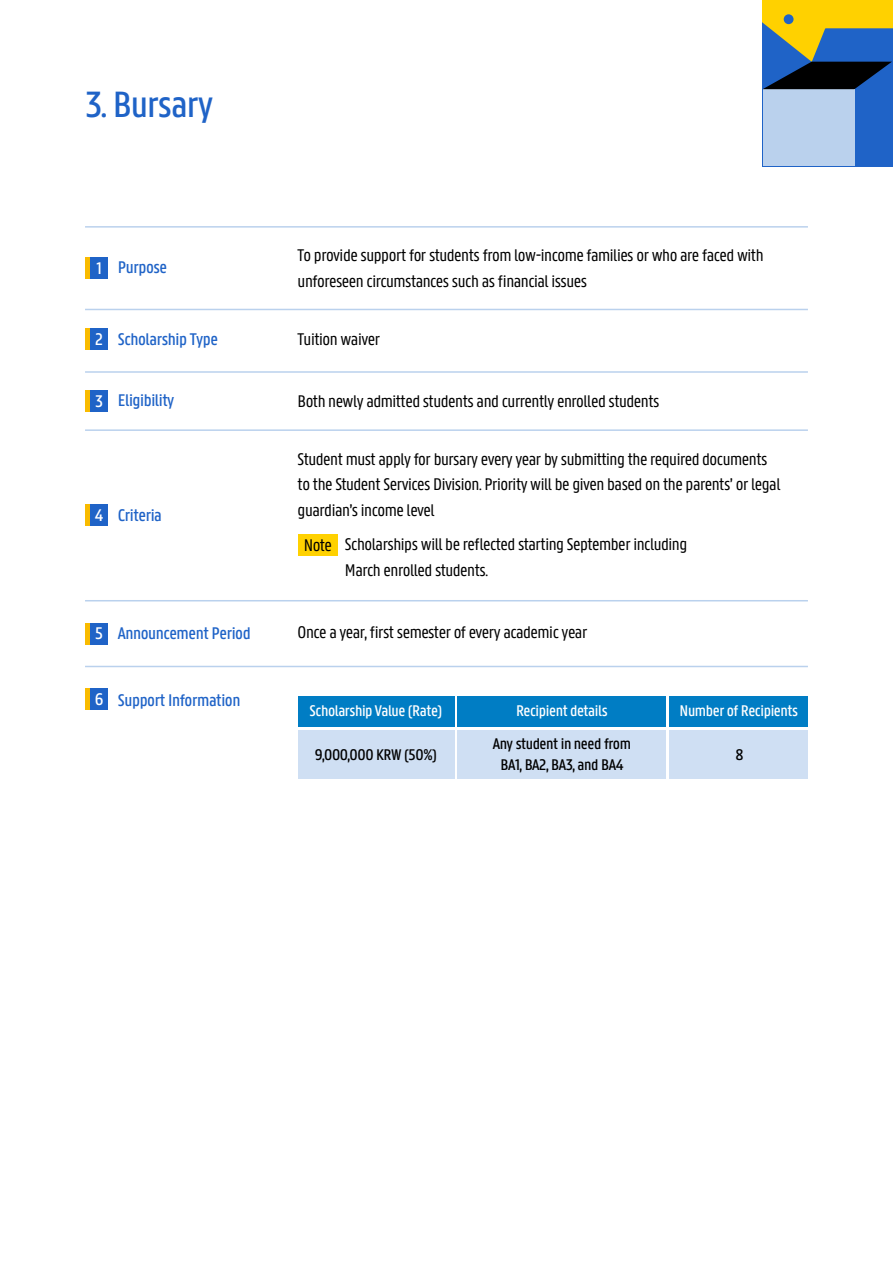
<style>
.page{position:relative;width:893px;height:1263px;background:#fff}
.page>*{position:absolute;margin:0;border:0;box-sizing:border-box;transform-origin:0 0}
.t1{font:500 39px "U Gent Panno Text";letter-spacing:-.025em;color:#1f63c7}
.t2{font:18px/25.5px "U Gent Panno Text";letter-spacing:-.025em;color:#000}
.t3{font:500 18px "U Gent Panno Text";letter-spacing:-.025em;color:#1f63c7}
.t4{font:500 18px "U Gent Panno Text";color:#fff}
.t5{font:500 16.5px "U Gent Panno Text";letter-spacing:-.025em;color:#fff}
.t6{font:500 16.5px/21px "U Gent Panno Text";letter-spacing:-.025em;color:#000;text-align:center}
</style>
<div class="page">
<div style="left:763px;top:0;width:130px;height:166px;background:#1f63c7"></div>
<div style="left:763px;top:89px;width:91px;height:77px;background:#bad1ed"></div>
<svg style="left:763px;top:0;width:130px;height:89px"></svg>
<div style="left:298px;top:534px;width:39px;height:22px;background:#ffd100"></div>
<div style="left:298px;top:696px;width:156px;height:31px;background:#007dc4"></div>
<div style="left:458px;top:696px;width:208px;height:31px;background:#007dc4"></div>
<div style="left:670px;top:696px;width:138px;height:31px;background:#007dc4"></div>
<div style="left:298px;top:731px;width:156px;height:48px;background:#cfdff3"></div>
<div style="left:458px;top:731px;width:208px;height:48px;background:#cfdff3"></div>
<div style="left:670px;top:731px;width:138px;height:48px;background:#cfdff3"></div>
<div style="left:85px;top:258px;width:5px;height:21px;background:#f9bb00"></div>
<div style="left:85px;top:328px;width:5px;height:21px;background:#f9bb00"></div>
<div style="left:85px;top:390px;width:5px;height:22px;background:#f9bb00"></div>
<div style="left:85px;top:505px;width:5px;height:21px;background:#f9bb00"></div>
<div style="left:85px;top:623px;width:5px;height:21px;background:#f9bb00"></div>
<div style="left:85px;top:689px;width:5px;height:21px;background:#f9bb00"></div>
<div style="left:90px;top:258px;width:18px;height:21px;background:#1f63c7"></div>
<div style="left:90px;top:328px;width:18px;height:21px;background:#1f63c7"></div>
<div style="left:90px;top:390px;width:18px;height:22px;background:#1f63c7"></div>
<div style="left:90px;top:505px;width:18px;height:21px;background:#1f63c7"></div>
<div style="left:90px;top:623px;width:18px;height:21px;background:#1f63c7"></div>
<div style="left:90px;top:689px;width:18px;height:21px;background:#1f63c7"></div>
<hr style="left:85px;top:309px;width:723px;height:1px;background:#bad1ed">
<hr style="left:85px;top:226px;width:723px;height:2px;background:#bad1ed">
<hr style="left:85px;top:371px;width:723px;height:2px;background:#bad1ed">
<hr style="left:85px;top:429px;width:723px;height:2px;background:#bad1ed">
<hr style="left:85px;top:600px;width:723px;height:1px;background:#bad1ed">
<hr style="left:85px;top:666px;width:723px;height:1px;background:#bad1ed">
<h1 class="t1" style="left:85px;top:81px;width:130px">3. Bursary</h1>
<p class="t4" style="left:96px;top:257px;width:7px">1</p>
<p class="t3" style="left:118px;top:256px;width:51px">Purpose</p>
<p class="t2" style="left:298px;top:242px;width:467px">To provide support for students from low-income families or who are faced with unforeseen circumstances such as financial issues</p>
<p class="t4" style="left:95px;top:328px;width:9px">2</p>
<p class="t3" style="left:118px;top:328px;width:102px">Scholarship Type</p>
<p class="t2" style="left:298px;top:326px;width:84px">Tuition waiver</p>
<p class="t4" style="left:95px;top:390px;width:10px">3</p>
<p class="t3" style="left:118px;top:390px;width:58px">Eligibility</p>
<p class="t2" style="left:298px;top:388px;width:363px">Both newly admitted students and currently enrolled students</p>
<p class="t4" style="left:95px;top:505px;width:10px">4</p>
<p class="t3" style="left:118px;top:504px;width:46px">Criteria</p>
<p class="t2" style="left:298px;top:446px;width:484px">Student must apply for bursary every year by submitting the required documents to the Student Services Division. Priority will be given based on the parents’ or legal guardian’s income level</p>
<p class="t2" style="left:345px;top:531px;width:344px">Scholarships will be reflected starting September including<br>March enrolled students.</p>
<p class="t2" style="left:304px;top:532px;width:30px">Note</p>
<p class="t4" style="left:95px;top:623px;width:9px">5</p>
<p class="t3" style="left:118px;top:623px;width:134px">Announcement Period</p>
<p class="t2" style="left:298px;top:619px;width:291px">Once a year, first semester of every academic year</p>
<p class="t4" style="left:95px;top:689px;width:10px">6</p>
<p class="t3" style="left:118px;top:689px;width:124px">Support Information</p>
<p class="t5" style="left:310px;top:700px;width:134px">Scholarship Value (Rate)</p>
<p class="t5" style="left:516px;top:700px;width:93px">Recipient details</p>
<p class="t5" style="left:679px;top:700px;width:120px">Number of Recipients</p>
<p class="t6" style="left:315px;top:744px;width:124px">9,000,000 KRW (50%)</p>
<p class="t6" style="left:493px;top:733px;width:140px">Any student in need from<br>BA1, BA2, BA3, and BA4</p>
<p class="t6" style="left:735px;top:744px;width:10px">8</p>
</div>
